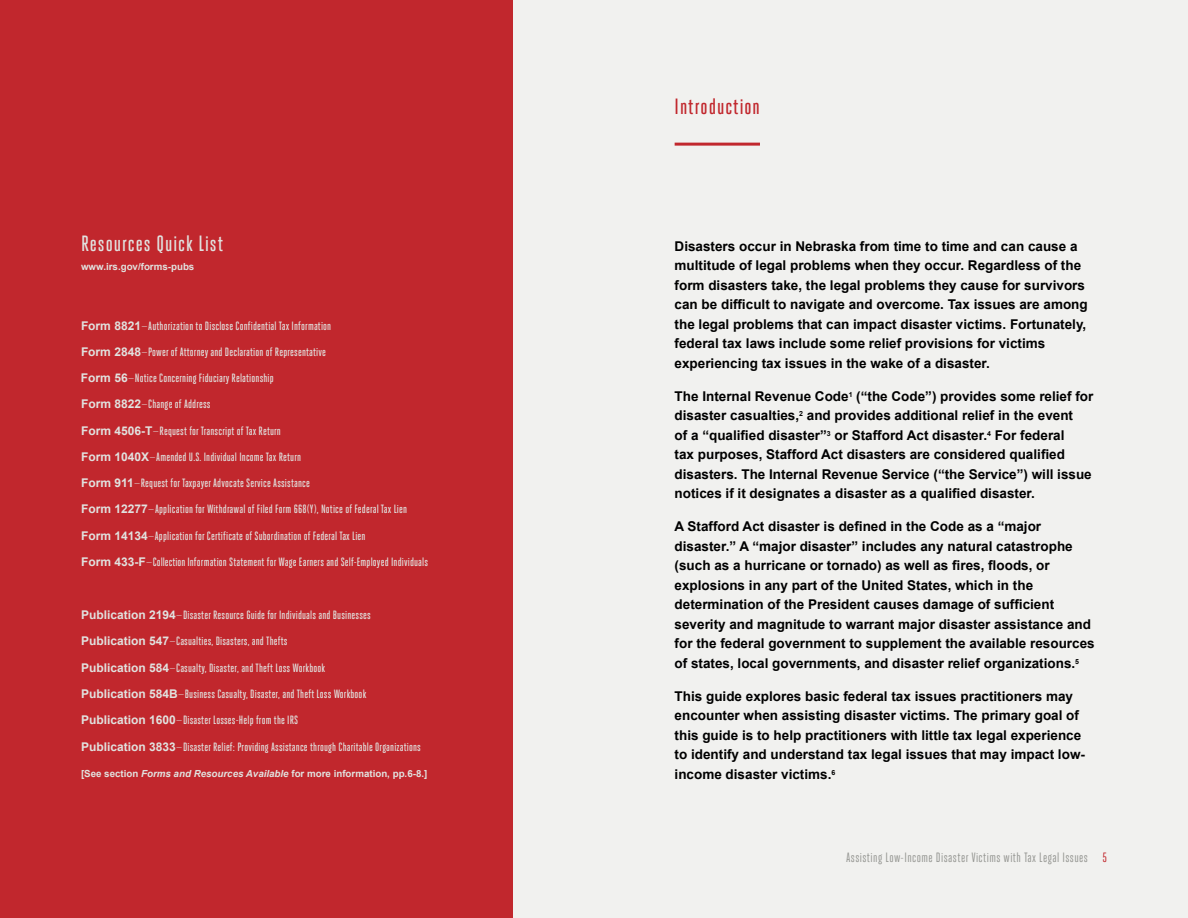
<style>
.page{position:relative;width:1188px;height:918px;background:#fff}
.page>*{position:absolute;margin:0;border:0;box-sizing:border-box;transform-origin:0 0}
.t1{font:500 22.05px "Heroic Condensed";letter-spacing:.045em;color:#e1e2df}
.t2{font:500 22.05px "Heroic Condensed";letter-spacing:.045em;color:#c1272d}
.t3{font:700 13.5px/19.5px "Arial";color:#000}
.t4{font:13.5px "Heroic Condensed";letter-spacing:.03em;color:#949591}
.t5{font:500 12px/26.2px "Heroic Condensed";letter-spacing:.01em;color:#e1e2df}
.t6{font:700 9.75px "Arial";color:#e1e2df}
.s1{font-family:"Arial";font-weight:700}
.s2{font-style:italic}
.s3{color:#c1272d}
</style>
<div class="page">
<div style="left:501px;top:0;width:687px;height:918px;background:#f1f1ef"></div>
<div style="left:0;top:0;width:513px;height:918px;background:#c1272d"></div>
<hr style="left:675px;top:143px;width:85px;height:3px;background:#c1272d">
<h1 class="t1" style="left:81px;top:231px;width:144px">Resources Quick List</h1>
<p class="t6" style="left:81px;top:261px;width:115px">www.irs.gov/forms-pubs</p>
<p class="t5" style="left:81px;top:312px;width:349px"><span class="s1">Form 8821</span>—Authorization to Disclose Confidential Tax Information<br><span class="s1">Form 2848</span>—Power of Attorney and Declaration of Representative<br><span class="s1">Form 56</span>—Notice Concerning Fiduciary Relationship<br><span class="s1">Form 8822</span>—Change of Address<br><span class="s1">Form 4506-T</span>—Request for Transcript of Tax Return<br><span class="s1">Form 1040X</span>—Amended U.S. Individual Income Tax Return<br><span class="s1">Form 911</span>—Request for Taxpayer Advocate Service Assistance<br><span class="s1">Form 12277</span>—Application for Withdrawal of Filed Form 668(Y), Notice of Federal Tax Lien <span class="s1">Form 14134</span>—Application for Certificate of Subordination of Federal Tax Lien<br><span class="s1">Form 433-F</span>—Collection Information Statement for Wage Earners and Self-Employed Individuals</p>
<p class="t5" style="left:81px;top:602px;width:341px"><span class="s1">Publication 2194</span>—Disaster Resource Guide for Individuals and Businesses <span class="s1">Publication 547</span>—Casualties, Disasters, and Thefts<br><span class="s1">Publication 584</span>—Casualty, Disaster, and Theft Loss Workbook<br><span class="s1">Publication 584B</span>—Business Casualty, Disaster, and Theft Loss Workbook <span class="s1">Publication 1600</span>—Disaster Losses-Help from the IRS<br><span class="s1">Publication 3833</span>—Disaster Relief: Providing Assistance through Charitable Organizations</p>
<p class="t6" style="left:81px;top:767px;width:348px">[See section <span class="s2">Forms and Resources Available</span> for more information, pp.6-8.]</p>
<h1 class="t2" style="left:675px;top:94px;width:87px">Introduction</h1>
<p class="t3" style="left:675px;top:237px;width:415px">Disasters occur in Nebraska from time to time and can cause a multitude of legal problems when they occur. Regardless of the form disasters take, the legal problems they cause for survivors can be difficult to navigate and overcome. Tax issues are among the legal problems that can impact disaster victims. Fortunately, federal tax laws include some relief provisions for victims experiencing tax issues in the wake of a disaster.</p>
<p class="t3" style="left:675px;top:387px;width:420px">The Internal Revenue Code<sup>1</sup> (“the Code”) provides some relief for disaster casualties,<sup>2</sup> and provides additional relief in the event<br>of a “qualified disaster”<sup>3</sup> or Stafford Act disaster.<sup>4</sup> For federal<br>tax purposes, Stafford Act disasters are considered qualified disasters. The Internal Revenue Service (“the Service”) will issue notices if it designates a disaster as a qualified disaster.</p>
<p class="t3" style="left:675px;top:517px;width:422px">A Stafford Act disaster is defined in the Code as a “major disaster.” A “major disaster” includes any natural catastrophe (such as a hurricane or tornado) as well as fires, floods, or explosions in any part of the United States, which in the determination of the President causes damage of sufficient severity and magnitude to warrant major disaster assistance and for the federal government to supplement the available resources of states, local governments, and disaster relief organizations.<sup>5</sup></p>
<p class="t3" style="left:675px;top:687px;width:412px">This guide explores basic federal tax issues practitioners may encounter when assisting disaster victims. The primary goal of this guide is to help practitioners with little tax legal experience to identify and understand tax legal issues that may impact low&shy;income disaster victims.<sup>6</sup></p>
<p class="t4" style="left:846px;top:850px;width:262px">Assisting Low-Income Disaster Victims with Tax Legal Issues <span class="s3">5</span></p>
</div>
